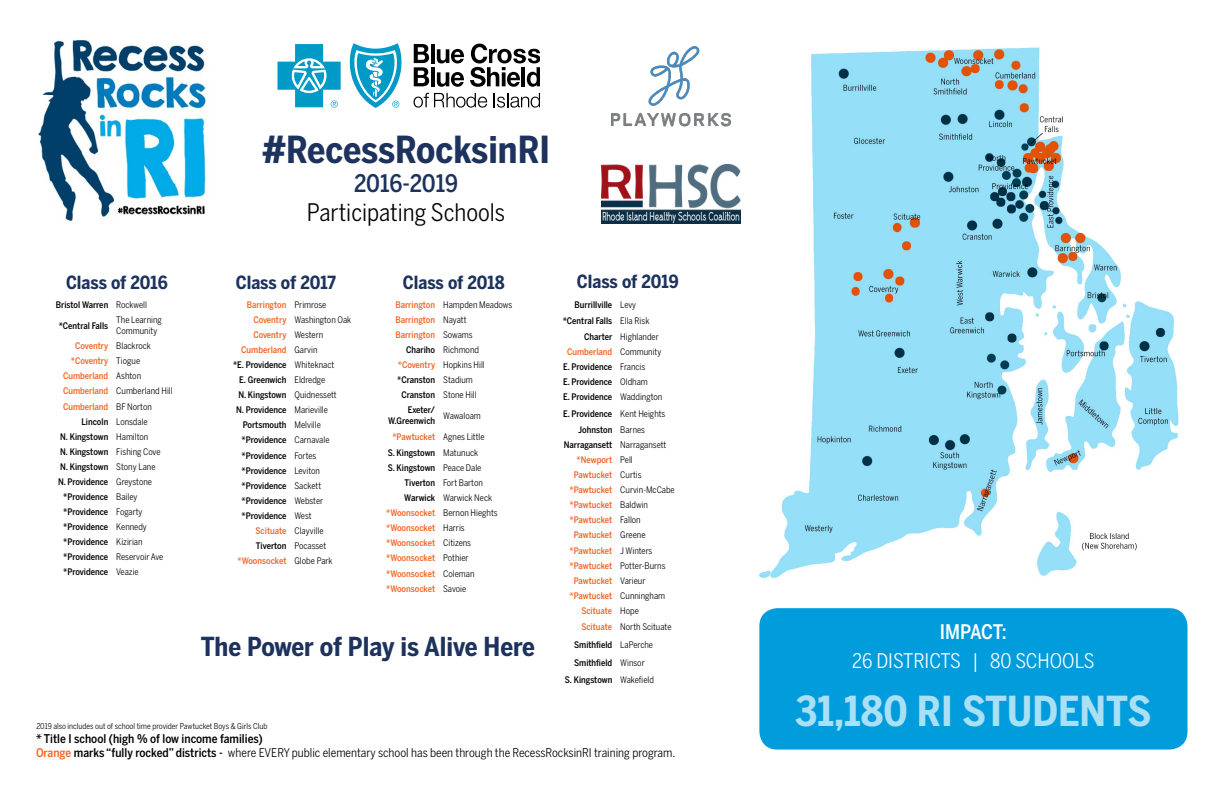
<style>
.page{position:relative;width:1224px;height:792px;background:#fff}
.page>*{position:absolute;margin:0;border:0;box-sizing:border-box;transform-origin:0 0}
.t1{font:700 41px "Benton Sans Cond";color:#aae0f5}
.t2{font:700 37px "Benton Sans Cond";color:#1d325c}
.t3{font:700 26px "Benton Sans Cond";color:#1d325c}
.t4{font:24px "Benton Sans Cond";color:#000}
.t5{font:500 24px "Benton Sans Cond";letter-spacing:-.005em;color:#1d325c}
.t6{font:20px "Benton Sans Cond";color:#fff}
.t7{font:500 20px "Benton Sans Cond";letter-spacing:-.02em;color:#fff}
.t8{font:700 18px "Benton Sans Cond";letter-spacing:-.005em;color:#1d325c}
.t9{font:12px/14.4px "Benton Sans Cond";color:#000}
.t10{font:500 9px/16.3px "Benton Sans Cond";color:#000;text-align:center}
.t11{font:500 9px "Benton Sans Cond";color:#f26322}
.t12{font:9px/10.8px "Benton Sans Cond";color:#000}
.t13{font:8px "Benton Sans Cond";color:#000}
.s1{font-weight:400}
.s2{font-weight:500;color:#f26322}
.s3{font-weight:400;color:#000}
.s4{font-weight:500}
</style>
<div class="page">
<svg style="left:278px;top:44px;width:63px;height:64px"></svg>
<svg style="left:349px;top:43px;width:53px;height:65px"></svg>
<svg style="left:414px;top:93px;width:73px;height:15px"></svg>
<svg style="left:493px;top:93px;width:47px;height:15px"></svg>
<hr style="left:431px;top:44px;width:4px;height:19px;background:#000">
<svg style="left:437px;top:49px;width:27px;height:14px"></svg>
<svg style="left:414px;top:44px;width:15px;height:42px"></svg>
<hr style="left:431px;top:67px;width:3px;height:19px;background:#000">
<svg style="left:437px;top:72px;width:27px;height:15px"></svg>
<svg style="left:470px;top:44px;width:70px;height:43px"></svg>
<img style="left:759px;top:47px;width:420px;height:531px">
<div style="left:759px;top:608px;width:429px;height:142px;background:#009cdc;border-radius:18px"></div>
<img style="left:611px;top:46px;width:120px;height:81px">
<img style="left:602px;top:165px;width:138px;height:59px">
<img style="left:38px;top:39px;width:168px;height:183px">
<h2 class="t2" style="left:262px;top:128px;width:290px">#RecessRocksinRI</h2>
<h3 class="t5" style="left:354px;top:169px;width:106px">2016-2019</h3>
<h3 class="t4" style="left:307px;top:198px;width:200px">Participating Schools</h3>
<h3 class="t8" style="left:66px;top:272px;width:103px">Class of 2016</h3>
<p class="t10" style="left:56px;top:297px;width:93px">Bristol Warren <span class="s1">Rockwell</span></p>
<p class="t10" style="left:59px;top:317px;width:51px">*Central Falls</p>
<p class="t12" style="left:116px;top:315px;width:47px">The Learning<br>Community</p>
<p class="t12" style="left:75px;top:340px;width:77px"><span class="s2">Coventry</span> Blackrock</p>
<p class="t11" style="left:71px;top:356px;width:71px">*Coventry <span class="s3">Tiogue</span></p>
<p class="t11" style="left:63px;top:371px;width:80px">Cumberland <span class="s3">Ashton</span></p>
<p class="t12" style="left:63px;top:386px;width:111px"><span class="s2">Cumberland</span> Cumberland Hill</p>
<p class="t11" style="left:63px;top:401px;width:90px">Cumberland <span class="s3">BF Norton</span></p>
<p class="t12" style="left:82px;top:416px;width:68px"><span class="s4">Lincoln</span> Lonsdale</p>
<p class="t10" style="left:60px;top:428px;width:90px">N. Kingstown <span class="s1">Hamilton</span></p>
<p class="t10" style="left:60px;top:443px;width:102px">N. Kingstown <span class="s1">Fishing Cove</span></p>
<p class="t10" style="left:60px;top:458px;width:97px">N. Kingstown <span class="s1">Stony Lane</span></p>
<p class="t10" style="left:58px;top:473px;width:96px">N. Providence <span class="s1">Greystone</span></p>
<p class="t10" style="left:63px;top:489px;width:76px">*Providence <span class="s1">Bailey</span></p>
<p class="t10" style="left:63px;top:504px;width:81px">*Providence <span class="s1">Fogarty</span></p>
<p class="t10" style="left:63px;top:519px;width:85px">*Providence <span class="s1">Kennedy</span></p>
<p class="t10" style="left:63px;top:534px;width:81px">*Providence <span class="s1">Kizirian</span></p>
<p class="t12" style="left:63px;top:552px;width:102px"><span class="s4">*Providence</span> Reservoir Ave</p>
<p class="t10" style="left:63px;top:564px;width:77px">*Providence <span class="s1">Veazie</span></p>
<h3 class="t8" style="left:236px;top:272px;width:102px">Class of 2017</h3>
<p class="t11" style="left:247px;top:299px;width:81px">Barrington <span class="s3">Primrose</span></p>
<p class="t12" style="left:253px;top:314px;width:99px"><span class="s2">Coventry</span> Washington Oak</p>
<p class="t11" style="left:253px;top:329px;width:71px">Coventry <span class="s3">Western</span></p>
<p class="t11" style="left:241px;top:344px;width:78px">Cumberland <span class="s3">Garvin</span></p>
<p class="t10" style="left:233px;top:357px;width:103px">*E. Providence <span class="s1">Whiteknact</span></p>
<p class="t10" style="left:239px;top:372px;width:88px">E. Greenwich <span class="s1">Eldredge</span></p>
<p class="t10" style="left:238px;top:387px;width:100px">N. Kingstown <span class="s1">Quidnessett</span></p>
<p class="t10" style="left:236px;top:402px;width:93px">N. Providence <span class="s1">Marieville</span></p>
<p class="t10" style="left:243px;top:417px;width:80px">Portsmouth <span class="s1">Melville</span></p>
<p class="t10" style="left:241px;top:432px;width:90px">*Providence <span class="s1">Carnavale</span></p>
<p class="t10" style="left:241px;top:447px;width:76px">*Providence <span class="s1">Fortes</span></p>
<p class="t10" style="left:241px;top:462px;width:80px">*Providence <span class="s1">Leviton</span></p>
<p class="t10" style="left:241px;top:477px;width:81px">*Providence <span class="s1">Sackett</span></p>
<p class="t10" style="left:241px;top:492px;width:83px">*Providence <span class="s1">Webster</span></p>
<p class="t10" style="left:241px;top:507px;width:72px">*Providence <span class="s1">West</span></p>
<p class="t12" style="left:256px;top:525px;width:69px"><span class="s2">Scituate</span> Clayville</p>
<p class="t10" style="left:256px;top:538px;width:72px">Tiverton <span class="s1">Pocasset</span></p>
<p class="t11" style="left:238px;top:556px;width:97px">*Woonsocket <span class="s3">Globe Park</span></p>
<h3 class="t8" style="left:403px;top:272px;width:103px">Class of 2018</h3>
<p class="t12" style="left:395px;top:299px;width:118px"><span class="s2">Barrington</span> Hampden Meadows</p>
<p class="t11" style="left:395px;top:314px;width:73px">Barrington <span class="s3">Nayatt</span></p>
<p class="t11" style="left:395px;top:329px;width:79px">Barrington <span class="s3">Sowams</span></p>
<p class="t12" style="left:406px;top:344px;width:74px"><span class="s4">Chariho</span> Richmond</p>
<p class="t12" style="left:398px;top:359px;width:89px"><span class="s2">*Coventry</span> Hopkins Hill</p>
<p class="t10" style="left:397px;top:372px;width:77px">*Cranston <span class="s1">Stadium</span></p>
<p class="t12" style="left:402px;top:390px;width:77px"><span class="s4">Cranston</span> Stone Hill</p>
<p class="t10" style="left:408px;top:402px;width:29px">Exeter/</p>
<p class="t10" style="left:388px;top:413px;width:48px">W.Greenwich</p>
<p class="t12" style="left:443px;top:410px;width:39px">Wawaloam</p>
<p class="t12" style="left:392px;top:431px;width:94px"><span class="s2">*Pawtucket</span> Agnes Little</p>
<p class="t10" style="left:388px;top:444px;width:92px">S. Kingstown <span class="s1">Matunuck</span></p>
<p class="t10" style="left:388px;top:459px;width:95px">S. Kingstown <span class="s1">Peace Dale</span></p>
<p class="t12" style="left:405px;top:477px;width:80px"><span class="s4">Tiverton</span> Fort Barton</p>
<p class="t12" style="left:404px;top:492px;width:89px"><span class="s4">Warwick</span> Warwick Neck</p>
<p class="t12" style="left:386px;top:507px;width:113px"><span class="s2">*Woonsocket</span> Bernon Hieghts</p>
<p class="t11" style="left:386px;top:523px;width:80px">*Woonsocket <span class="s3">Harris</span></p>
<p class="t11" style="left:386px;top:538px;width:86px">*Woonsocket <span class="s3">Citizens</span></p>
<p class="t11" style="left:386px;top:553px;width:84px">*Woonsocket <span class="s3">Pothier</span></p>
<p class="t11" style="left:386px;top:568px;width:90px">*Woonsocket <span class="s3">Coleman</span></p>
<p class="t11" style="left:386px;top:583px;width:82px">*Woonsocket <span class="s3">Savoie</span></p>
<h3 class="t3" style="left:201px;top:631px;width:336px">The Power of Play is Alive Here</h3>
<p class="t13" style="left:36px;top:722px;width:233px">2019 also includes out of school time provider Pawtucket Boys &amp; Girls Club</p>
<h3 class="t8" style="left:577px;top:271px;width:103px">Class of 2019</h3>
<p class="t10" style="left:575px;top:296px;width:63px">Burrillville <span class="s1">Levy</span></p>
<p class="t10" style="left:563px;top:313px;width:88px">*Central Falls <span class="s1">Ella Risk</span></p>
<p class="t12" style="left:584px;top:331px;width:76px"><span class="s4">Charter</span> Highlander</p>
<p class="t11" style="left:567px;top:347px;width:96px">Cumberland <span class="s3">Community</span></p>
<p class="t10" style="left:563px;top:359px;width:84px">E. Providence <span class="s1">Francis</span></p>
<p class="t10" style="left:563px;top:374px;width:86px">E. Providence <span class="s1">Oldham</span></p>
<p class="t10" style="left:563px;top:389px;width:101px">E. Providence <span class="s1">Waddington</span></p>
<p class="t10" style="left:563px;top:405px;width:104px">E. Providence <span class="s1">Kent Heights<br></span>Johnston <span class="s1">Barnes</span></p>
<p class="t10" style="left:564px;top:437px;width:104px">Narragansett <span class="s1">Narragansett</span></p>
<p class="t11" style="left:577px;top:455px;width:58px">*Newport <span class="s3">Pell</span></p>
<p class="t11" style="left:574px;top:470px;width:69px">Pawtucket <span class="s3">Curtis</span></p>
<p class="t12" style="left:570px;top:485px;width:107px"><span class="s2">*Pawtucket</span> Curvin-McCabe</p>
<p class="t11" style="left:570px;top:500px;width:80px">*Pawtucket <span class="s3">Baldwin</span></p>
<p class="t11" style="left:570px;top:515px;width:73px">*Pawtucket <span class="s3">Fallon</span></p>
<p class="t11" style="left:574px;top:530px;width:73px">Pawtucket <span class="s3">Greene</span></p>
<p class="t11" style="left:570px;top:545px;width:84px">*Pawtucket <span class="s3">J Winters</span></p>
<p class="t12" style="left:570px;top:560px;width:98px"><span class="s2">*Pawtucket</span> Potter-Burns</p>
<p class="t11" style="left:574px;top:575px;width:73px">Pawtucket <span class="s3">Varieur</span></p>
<p class="t11" style="left:570px;top:590px;width:97px">*Pawtucket <span class="s3">Cunningham</span></p>
<p class="t11" style="left:581px;top:605px;width:59px">Scituate <span class="s3">Hope</span></p>
<p class="t12" style="left:581px;top:622px;width:92px"><span class="s2">Scituate</span> North Scituate</p>
<p class="t10" style="left:574px;top:636px;width:80px">Smithfield <span class="s1">LaPerche</span></p>
<p class="t10" style="left:574px;top:654px;width:72px">Smithfield <span class="s1">Winsor</span></p>
<p class="t10" style="left:565px;top:672px;width:90px">S. Kingstown <span class="s1">Wakefield</span></p>
<h3 class="t9" style="left:36px;top:731px;width:641px"><span class="s4">* Title I school (high % of low income families)<br></span><span class="s2">Orange</span> <span class="s4">marks “fully rocked” districts -</span> where EVERY public elementary school has been through the RecessRocksinRI training program.</h3>
<h3 class="t7" style="left:940px;top:620px;width:68px">IMPACT:</h3>
<h3 class="t6" style="left:852px;top:649px;width:244px">26 DISTRICTS | 80 SCHOOLS</h3>
<h1 class="t1" style="left:795px;top:687px;width:358px">31,180 RI STUDENTS</h1>
</div>
